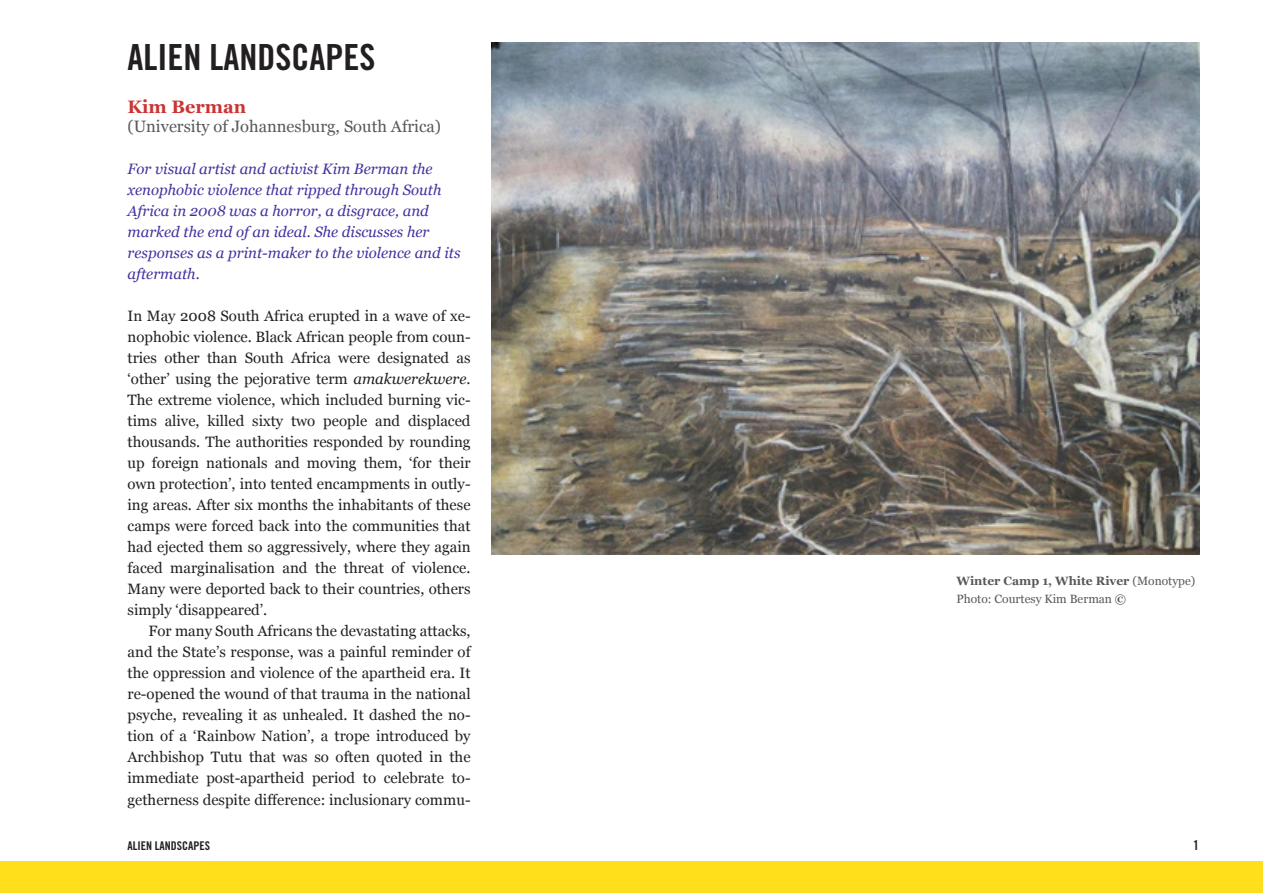
<style>
.page{position:relative;width:1263px;height:893px;background:#fff}
.page>*{position:absolute;margin:0;border:0;box-sizing:border-box;transform-origin:0 0}
.A{font:36px "Trade Gothic Bold Cond Twenty";color:#231f20}
.Au_name{font:700 18px "Georgia";color:#c33}
.Au_bio{font:16.5px "Georgia";color:#57585a}
.bt{font:15px/21px "Georgia";color:#231f20;text-align:justify}
.bt_i{font:15px/21px "Georgia";color:#231f20;text-align:justify}
.Op_Q{font:italic 15px/21px "Georgia";color:#4730a0}
.t1{font:13.5px "Trade Gothic Bold Cond Twenty";color:#231f20}
.captions{font:700 12px "Georgia";color:#57585a}
.captions-2{font:12px "Georgia";color:#57585a}
.A-2{font:12px "Trade Gothic Bold Cond Twenty";color:#231f20}
.s1{font-style:italic}
.s2{font-weight:400}
.s3{font-weight:700}
</style>
<div class="page">
<div style="left:0;top:861px;width:1263px;height:32px;background:#ffde1c"></div>
<img style="left:492px;top:43px;width:707px;height:512px">
<p class="A" style="left:128px;top:35px;width:249px">ALIEN LANDSCAPES</p>
<p class="Au_name" style="left:128px;top:95px;width:120px">Kim Berman</p>
<p class="Au_bio" style="left:128px;top:117px;width:315px">(University of Johannesburg, South Africa)</p>
<p class="Op_Q" style="left:128px;top:159px;width:334px">For visual artist and activist Kim Berman the xenophobic violence that ripped through South Africa in 2008 was a horror, a disgrace, and marked the end of an ideal. She discusses her responses as a print-maker to the violence and its aftermath.</p>
<p class="bt" style="left:128px;top:306px;width:344px">In May 2008 South Africa erupted in a wave of xe&shy;nophobic violence. Black African people from coun&shy;tries other than South Africa were designated as ‘other’ using the pejorative term <span class="s1">amakwerekwere</span>.<br>The extreme violence, which included burning vic&shy;tims alive, killed sixty two people and displaced thousands. The authorities responded by rounding up foreign nationals and moving them, ‘for their own protection’, into tented encampments in outly&shy;ing areas. After six months the inhabitants of these camps were forced back into the communities that had ejected them so aggressively, where they again faced marginalisation and the threat of violence.<br>Many were deported back to their countries, others simply ‘disappeared’.</p>
<p class="bt_i" style="left:128px;top:621px;width:345px;text-indent:21px">For many South Africans the devastating attacks, and the State’s response, was a painful reminder of the oppression and violence of the apartheid era. It re-opened the wound of that trauma in the national psyche, revealing it as unhealed. It dashed the no&shy;tion of a ‘Rainbow Nation’, a trope introduced by Archbishop Tutu that was so often quoted in the immediate post-apartheid period to celebrate to&shy;getherness despite difference: inclusionary commu-</p>
<p class="captions" style="left:956px;top:573px;width:240px">Winter Camp 1, White River <span class="s2">(Monotype)</span></p>
<p class="captions-2" style="left:956px;top:592px;width:171px">Photo: Courtesy Kim Berman <span class="s3">©</span></p>
<p class="A-2" style="left:128px;top:839px;width:84px">ALIEN LANDSCAPES</p>
<p class="t1" style="left:1193px;top:837px;width:7px">1</p>
</div>
